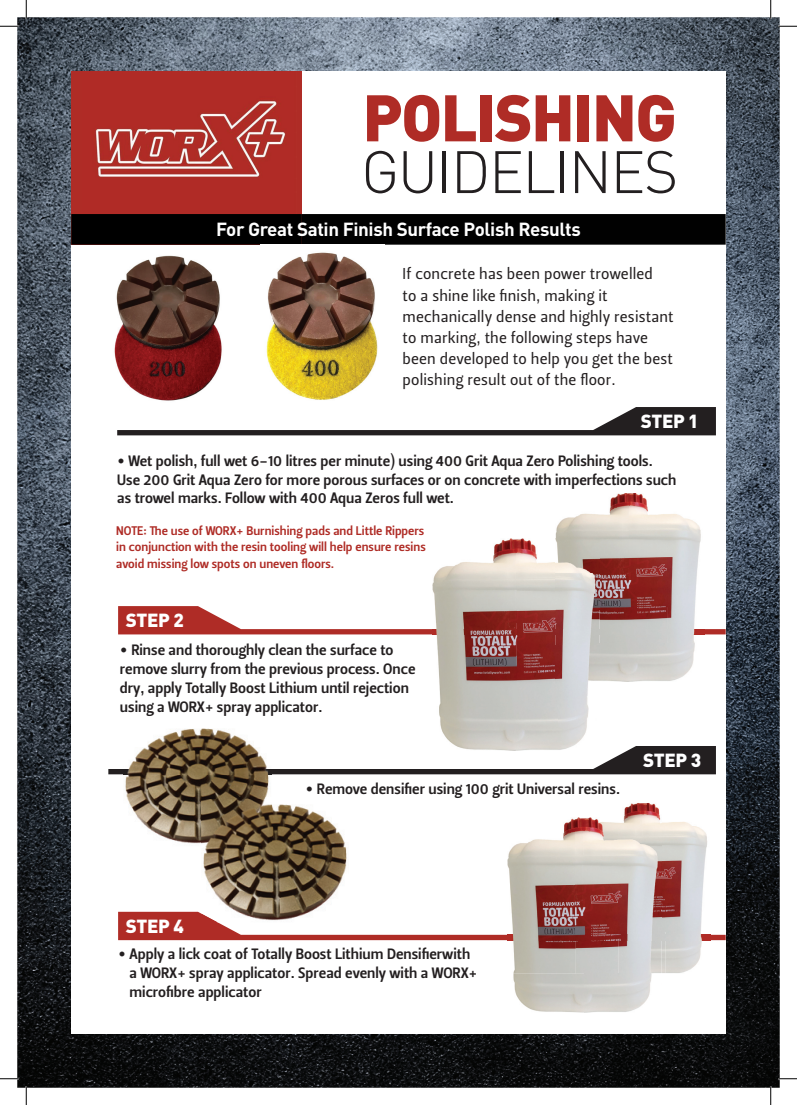
<style>
.page{position:relative;width:797px;height:1105px;background:#fff}
.page>*{position:absolute;margin:0;border:0;box-sizing:border-box;transform-origin:0 0}
.t1{font:900 64.75px "DIN Pro";letter-spacing:-.03em;color:#af2c26}
.t2{font:300 58.88px "DIN Pro";letter-spacing:-.03em;color:#231f20}
.t3{font:700 18.75px "DIN Pro";letter-spacing:-.02em;color:#fff}
.t4{font:900 18.75px "DIN Pro";letter-spacing:-.02em;color:#fff}
.t5{font:15.75px/21.1px "Leitura Sans Grot 2";letter-spacing:.01em;color:#231f20}
.t6{font:15px/18.8px "Leitura Sans Grot 3";color:#231f20}
.t7{font:12.5px/16.2px "Leitura Sans Grot 3";color:#af2c26;text-align:justify}
.s1{font-family:"DIN Pro"}
</style>
<div class="page">
<img style="left:17px;top:17px;width:762px;height:1071px">
<div style="left:71px;top:71px;width:654px;height:963px;background:#fff"></div>
<svg style="left:117px;top:407px;width:599px;height:28px"></svg>
<svg style="left:118px;top:606px;width:607px;height:28px"></svg>
<svg style="left:108px;top:746px;width:608px;height:28px"></svg>
<svg style="left:118px;top:912px;width:607px;height:28px"></svg>
<div style="left:71px;top:71px;width:231px;height:174px;background:#af2c26"></div>
<img style="left:95px;top:100px;width:191px;height:77px">
<div style="left:71px;top:214px;width:654px;height:31px;background:#010101"></div>
<img style="left:123px;top:728px;width:148px;height:116px">
<img style="left:123px;top:769px;width:148px;height:5px">
<img style="left:201px;top:804px;width:148px;height:118px">
<img style="left:201px;top:913px;width:17px;height:9px">
<img style="left:201px;top:799px;width:70px;height:47px">
<img style="left:555px;top:493px;width:146px;height:75px">
<img style="left:599px;top:568px;width:105px;height:114px">
<img style="left:599px;top:629px;width:105px;height:5px">
<img style="left:624px;top:803px;width:83px;height:42px">
<img style="left:661px;top:845px;width:49px;height:128px">
<img style="left:661px;top:935px;width:49px;height:5px">
<img style="left:508px;top:818px;width:68px;height:155px">
<img style="left:513px;top:973px;width:139px;height:39px">
<img style="left:508px;top:935px;width:68px;height:5px">
<img style="left:576px;top:817px;width:85px;height:117px">
<img style="left:576px;top:934px;width:85px;height:40px">
<img style="left:432px;top:538px;width:84px;height:212px">
<img style="left:516px;top:538px;width:39px;height:85px">
<img style="left:516px;top:623px;width:42px;height:127px">
<img style="left:558px;top:682px;width:41px;height:68px">
<img style="left:555px;top:538px;width:44px;height:144px">
<img style="left:114px;top:255px;width:113px;height:154px">
<img style="left:261px;top:252px;width:123px;height:156px">
<svg style="left:0;top:25px;width:19px;height:2px"></svg>
<svg style="left:778px;top:25px;width:19px;height:2px"></svg>
<svg style="left:0;top:1078px;width:19px;height:1px"></svg>
<svg style="left:778px;top:1078px;width:19px;height:1px"></svg>
<svg style="left:25px;top:0;width:2px;height:19px"></svg>
<svg style="left:25px;top:1086px;width:2px;height:19px"></svg>
<svg style="left:770px;top:0;width:1px;height:19px"></svg>
<svg style="left:770px;top:1086px;width:1px;height:19px"></svg>
<h1 class="t1" style="left:362px;top:74px;width:316px">POLISHING</h1>
<h2 class="t2" style="left:361px;top:132px;width:319px">GUIDELINES</h2>
<p class="t3" style="left:216px;top:217px;width:366px">For Great Satin Finish Surface Polish Results</p>
<p class="t5" style="left:402px;top:264px;width:272px">If concrete has been power trowelled<br>to a shine like finish, making it mechanically dense and highly resistant to marking, the following steps have been developed to help you get the best polishing result out of the floor.</p>
<p class="t4" style="left:640px;top:409px;width:59px">STEP 1</p>
<p class="t6" style="left:117px;top:451px;width:560px"><span class="s1">•</span> Wet polish, full wet 6-10 litres per minute) using 400 Grit Aqua Zero Polishing tools.<br>Use 200 Grit Aqua Zero for more porous surfaces or on concrete with imperfections such as trowel marks. Follow with 400 Aqua Zeros full wet.</p>
<p class="t7" style="left:116px;top:523px;width:311px">NOTE: e use of WORX+ Burnishing pads and Little Rippers in conjunction with the resin tooling will help ensure resins avoid missing low spots on uneven floors.</p>
<p class="t4" style="left:126px;top:608px;width:59px">STEP 2</p>
<p class="t6" style="left:120px;top:641px;width:297px"><span class="s1">•</span> Rinse and thoroughly clean the surface to remove slurry from the previous process. Once dry, apply Totally Boost Lithium until rejection using a WORX+ spray applicator.</p>
<p class="t6" style="left:305px;top:780px;width:316px"><span class="s1">•</span> Remove densifier using 100 grit Universal resins.</p>
<p class="t4" style="left:643px;top:748px;width:59px">STEP 3</p>
<p class="t4" style="left:126px;top:913px;width:59px">STEP 4</p>
<p class="t6" style="left:129px;top:945px;width:349px;text-indent:-11px"><span class="s1">•</span> Apply a lick coat of Totally Boost Lithium Densifierwith a WORX+ spray applicator. Spread evenly with a WORX+ microfibre applicator</p>
</div>
